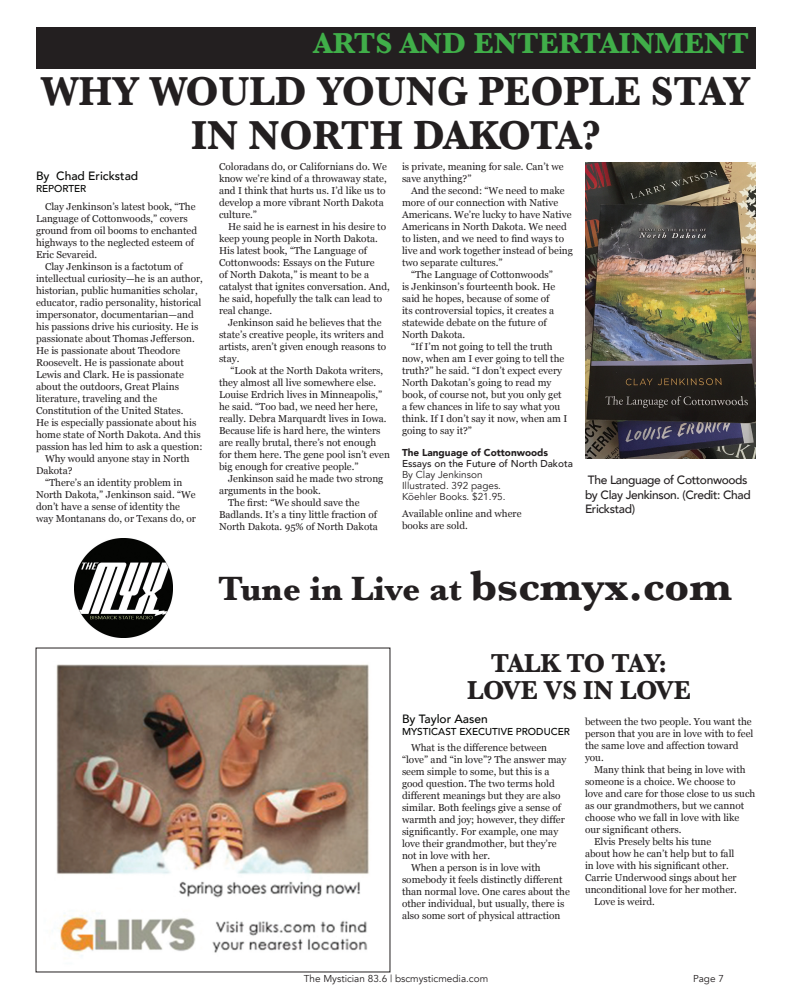
<style>
.page{position:relative;width:792px;height:1008px;background:#fff}
.page>*{position:absolute;margin:0;border:0;box-sizing:border-box;transform-origin:0 0}
.t1{font:700 42px/44px "Baskerville";color:#231f20;text-align:center;scale:.95 1}
.t2{font:700 35px "Baskerville";color:#231f20}
.t3{font:700 30px "Baskerville";color:#40ae49}
.t4{font:700 27px "Baskerville";letter-spacing:-.01em;color:#231f20;scale:.95 1}
.t5{font:700 27px "Baskerville";letter-spacing:-.04em;color:#231f20;scale:.95 1}
.t6{font:500 12px/14.4px "Avenir";letter-spacing:-.03em;color:#231f20}
.t7{font:500 12px "Avenir";color:#040503}
.t8{font:10px/12px "Georgia";color:#231f20}
.t9{font:10px "Avenir";color:#231f20}
.t10{font:500 10px "Avenir";color:#040503}
.t11{font:500 10px "Avenir";color:#231f20}
.t12{font:900 10px "Avenir";color:#231f20}
.s1{font-size:44px}
</style>
<div class="page">
<div style="left:36px;top:27px;width:720px;height:42px;background:#231f20"></div>
<img style="left:52px;top:664px;width:317px;height:293px">
<img style="left:75px;top:538px;width:98px;height:100px">
<img style="left:585px;top:162px;width:171px;height:297px">
<p class="t3" style="left:314px;top:23px;width:437px">ARTS AND ENTERTAINMENT</p>
<p class="t1" style="left:41px;top:69px;width:748px">WHY WOULD YOUNG PEOPLE STAY<br>IN NORTH DAKOTA?</p>
<p class="t7" style="left:36px;top:166px;width:104px">By Chad Erickstad</p>
<p class="t10" style="left:36px;top:180px;width:52px">REPORTER</p>
<p class="t8" style="left:36px;top:200px;width:163px;text-indent:9px">Clay Jenkinson’s latest book, “The<br>Language of Cottonwoods,” covers ground from oil booms to enchanted highways to the neglected esteem of<br>Eric Sevareid.</p>
<p class="t8" style="left:36px;top:260px;width:168px;text-indent:9px">Clay Jenkinson is a factotum of intellectual curiosity—he is an author, historian, public humanities scholar, educator, radio personality, historical impersonator, documentarian—and his passions drive his curiosity. He is passionate about Thomas Jefferson.<br>He is passionate about Theodore Roosevelt. He is passionate about Lewis and Clark. He is passionate about the outdoors, Great Plains literature, traveling and the Constitution of the United States.<br>He is especially passionate about his home state of North Dakota. And this passion has led him to ask a question:</p>
<p class="t8" style="left:36px;top:452px;width:155px;text-indent:9px">Why would anyone stay in North<br>Dakota?</p>
<p class="t8" style="left:36px;top:476px;width:162px;text-indent:9px">“There’s an identity problem in North Dakota,” Jenkinson said. “We don’t have a sense of identity the way Montanans do, or Texans do, or</p>
<p class="t8" style="left:219px;top:160px;width:170px">Coloradans do, or Californians do. We know we’re kind of a throwaway state, and I think that hurts us. I’d like us to develop a more vibrant North Dakota culture.”</p>
<p class="t8" style="left:219px;top:220px;width:173px;text-indent:9px">He said he is earnest in his desire to keep young people in North Dakota.<br>His latest book, “The Language of<br>Cottonwoods: Essays on the Future<br>of North Dakota,” is meant to be a catalyst that ignites conversation. And, he said, hopefully the talk can lead to real change.</p>
<p class="t8" style="left:219px;top:316px;width:169px;text-indent:9px">Jenkinson said he believes that the state’s creative people, its writers and artists, aren’t given enough reasons to stay.</p>
<p class="t8" style="left:219px;top:364px;width:172px;text-indent:11px">“Look at the North Dakota writers, they almost all live somewhere else.<br>Louise Erdrich lives in Minneapolis,” he said. “Too bad, we need her here, really. Debra Marquardt lives in Iowa.<br>Because life is hard here, the winters are really brutal, there’s not enough for them here. The gene pool isn’t even big enough for creative people.”</p>
<p class="t8" style="left:219px;top:472px;width:166px;text-indent:9px">Jenkinson said he made two strong arguments in the book.</p>
<p class="t8" style="left:219px;top:496px;width:160px;text-indent:9px">The first: “We should save the<br>Badlands. It’s a tiny little fraction of<br>North Dakota. 95% of North Dakota</p>
<p class="t8" style="left:402px;top:160px;width:163px">is private, meaning for sale. Can’t we save anything?”</p>
<p class="t8" style="left:402px;top:184px;width:172px;text-indent:9px">And the second: “We need to make more of our connection with Native Americans. We’re lucky to have Native Americans in North Dakota. We need to listen, and we need to find ways to live and work together instead of being two separate cultures.”</p>
<p class="t8" style="left:402px;top:268px;width:155px;text-indent:9px">“The Language of Cottonwoods” is Jenkinson’s fourteenth book. He said he hopes, because of some of its controversial topics, it creates a statewide debate on the future of<br>North Dakota.</p>
<p class="t8" style="left:402px;top:340px;width:167px;text-indent:9px">“If I’m not going to tell the truth now, when am I ever going to tell the truth?” he said. “I don’t expect every<br>North Dakotan’s going to read my book, of course not, but you only get a few chances in life to say what you think. If I don’t say it now, when am I going to say it?”</p>
<p class="t12" style="left:402px;top:444px;width:148px">The Language of Cottonwoods</p>
<p class="t11" style="left:402px;top:454px;width:173px">Essays on the Future of North Dakota</p>
<p class="t9" style="left:402px;top:468px;width:82px">By Clay Jenkinson</p>
<p class="t9" style="left:402px;top:479px;width:101px">Illustrated. 392 pages.</p>
<p class="t9" style="left:402px;top:490px;width:105px">Köehler Books. $21.95.</p>
<p class="t8" style="left:402px;top:507px;width:121px">Available online and where</p>
<p class="t8" style="left:402px;top:519px;width:67px">books are sold.</p>
<p class="t6" style="left:585px;top:472px;width:167px">The Language of Cottonwoods by Clay Jenkinson. (Credit: Chad<br>Erickstad)</p>
<p class="t2" style="left:218px;top:564px;width:515px">Tune in Live at <span class="s1">bscmyx.com</span></p>
<p class="t5" style="left:491px;top:645px;width:187px">TALK TO TAY:</p>
<p class="t4" style="left:467px;top:672px;width:237px">LOVE VS IN LOVE</p>
<p class="t7" style="left:402px;top:708px;width:87px">By Taylor Aasen</p>
<p class="t10" style="left:402px;top:722px;width:169px">MYSTICAST EXECUTIVE PRODUCER</p>
<p class="t8" style="left:402px;top:741px;width:166px;text-indent:9px">What is the difference between “love” and “in love”? The answer may seem simple to some, but this is a good question. The two terms hold different meanings but they are also similar. Both feelings give a sense of warmth and joy; however, they differ significantly. For example, one may love their grandmother, but they’re not in love with her.</p>
<p class="t8" style="left:402px;top:861px;width:169px;text-indent:9px">When a person is in love with somebody it feels distinctly different than normal love. One cares about the other individual, but usually, there is also some sort of physical attraction</p>
<p class="t8" style="left:585px;top:715px;width:170px">between the two people. You want the person that you are in love with to feel the same love and affection toward you.</p>
<p class="t8" style="left:585px;top:763px;width:172px;text-indent:9px">Many think that being in love with someone is a choice. We choose to love and care for those close to us such as our grandmothers, but we cannot choose who we fall in love with like our significant others.</p>
<p class="t8" style="left:585px;top:835px;width:154px;text-indent:9px">Elvis Presely belts his tune about how he can’t help but to fall in love with his significant other.<br>Carrie Underwood sings about her unconditional love for her mother.</p>
<p class="t8" style="left:594px;top:895px;width:62px">Love is weird.</p>
<p class="t9" style="left:304px;top:973px;width:186px">The Mystician 83.6 | bscmysticmedia.com</p>
<p class="t9" style="left:693px;top:973px;width:32px">Page 7</p>
</div>
